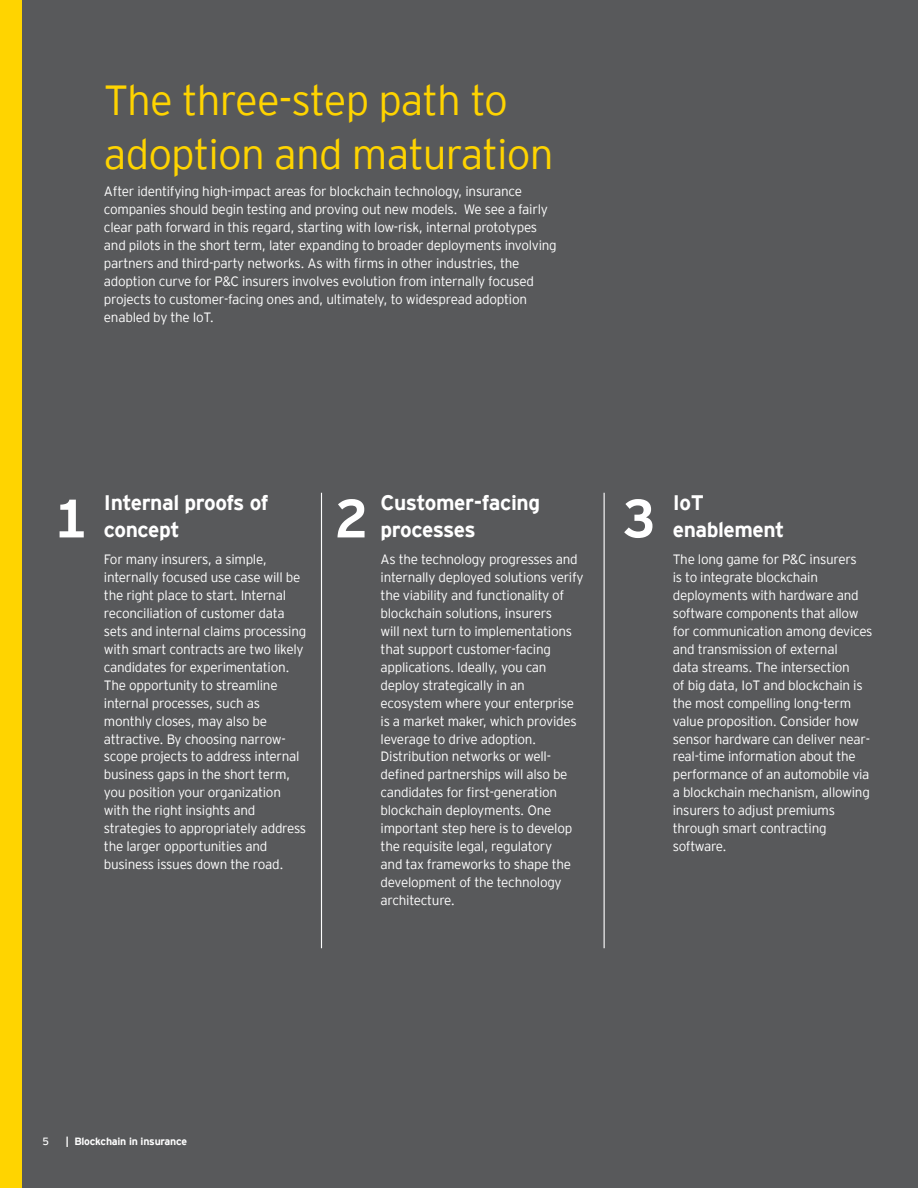
<style>
.page{position:relative;width:918px;height:1188px;background:#58595b}
.page>*{position:absolute;margin:0;border:0;box-sizing:border-box;transform-origin:0 0}
.t1{font:700 54px "EY Interstate";color:#fff}
.t2{font:300 42px/54.6px "EY Interstate";letter-spacing:-.02em;color:#ffd400}
.t3{font:700 21px/27px "EY Interstate";letter-spacing:-.02em;color:#fff}
.t4{font:300 13.5px/18px "EY Interstate";letter-spacing:-.02em;color:#fff}
.t5{font:700 10.5px "EY Interstate";letter-spacing:-.02em;color:#fff}
.t6{font:10.5px "EY Interstate";color:#fff}
</style>
<div class="page">
<hr style="left:321px;top:493px;width:1px;height:455px;background:#fff">
<hr style="left:604px;top:493px;width:1px;height:455px;background:#fff">
<div style="left:0;top:0;width:22px;height:1188px;background:#ffd400"></div>
<h2 class="t2" style="left:104px;top:70px;width:451px">The three-step path to adoption and maturation</h2>
<p class="t4" style="left:104px;top:182px;width:454px">After identifying high-impact areas for blockchain technology, insurance companies should begin testing and proving out new models. We see a fairly clear path forward in this regard, starting with low-risk, internal prototypes and pilots in the short term, later expanding to broader deployments involving partners and third-party networks. As with firms in other industries, the adoption curve for P&amp;C insurers involves evolution from internally focused projects to customer-facing ones and, ultimately, to widespread adoption enabled by the IoT.</p>
<h3 class="t3" style="left:104px;top:487px;width:166px">Internal proofs of concept</h3>
<p class="t4" style="left:104px;top:549px;width:204px">For many insurers, a simple, internally focused use case will be the right place to start. Internal reconciliation of customer data sets and internal claims processing with smart contracts are two likely candidates for experimentation.<br>The opportunity to streamline internal processes, such as monthly closes, may also be attractive. By choosing narrow&shy;scope projects to address internal business gaps in the short term, you position your organization with the right insights and strategies to appropriately address the larger opportunities and business issues down the road.</p>
<h3 class="t3" style="left:381px;top:487px;width:161px">Customer-facing processes</h3>
<p class="t4" style="left:381px;top:549px;width:205px">As the technology progresses and internally deployed solutions verify the viability and functionality of blockchain solutions, insurers<br>will next turn to implementations that support customer-facing applications. Ideally, you can deploy strategically in an ecosystem where your enterprise is a market maker, which provides leverage to drive adoption.<br>Distribution networks or well&shy;defined partnerships will also be candidates for first-generation blockchain deployments. One important step here is to develop the requisite legal, regulatory<br>and tax frameworks to shape the development of the technology architecture.</p>
<h1 class="t1" style="left:54px;top:479px;width:35px">1</h1>
<h1 class="t1" style="left:335px;top:479px;width:35px">2</h1>
<h1 class="t1" style="left:622px;top:479px;width:35px">3</h1>
<h3 class="t3" style="left:673px;top:487px;width:113px">IoT enablement</h3>
<p class="t4" style="left:673px;top:549px;width:201px">The long game for P&amp;C insurers<br>is to integrate blockchain deployments with hardware and software components that allow for communication among devices and transmission of external<br>data streams. The intersection<br>of big data, IoT and blockchain is the most compelling long-term value proposition. Consider how sensor hardware can deliver near&shy;real-time information about the performance of an automobile via a blockchain mechanism, allowing insurers to adjust premiums through smart contracting software.</p>
<p class="t6" style="left:43px;top:1133px;width:8px">5</p>
<p class="t5" style="left:66px;top:1133px;width:123px">| Blockchain in insurance</p>
</div>
